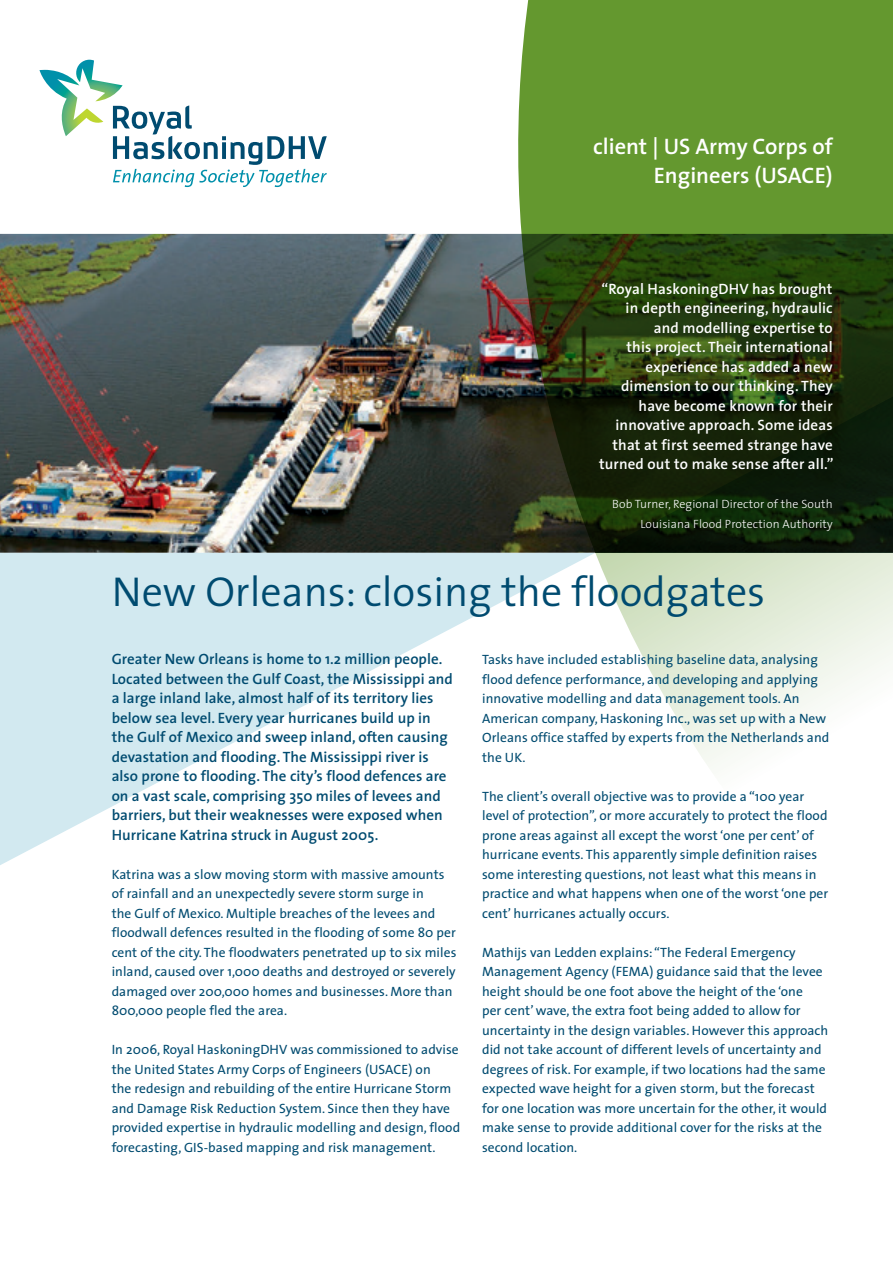
<style>
.page{position:relative;width:893px;height:1263px;background:#fff}
.page>*{position:absolute;margin:0;border:0;box-sizing:border-box;transform-origin:0 0}
.Insert_sheet_Main_He{font:300 42px "The Sans";color:#004b70}
.Insert_sheet_Sector{font:600 22.5px/28.5px "The Sans";color:#fff;text-align:right}
.Insert_sheet_intro{font:600 15px/19.5px "The Sans";letter-spacing:.005em;color:#004b70}
.Insert_Sheet_Case_st{font:600 15px/19.5px "The Sans";letter-spacing:.01em;color:#fff;text-align:right}
.Insert_sheet_Body_Te{font:13.5px/19.5px "The Sans";letter-spacing:.005em;color:#004b70}
.Insert_sheet_Case_st{font:300 12px/19.5px "The Sans";letter-spacing:.01em;color:#fff;text-align:right}
</style>
<div class="page">
<img style="left:0;top:234px;width:517px;height:319px">
<svg style="left:0;top:553px;width:595px;height:312px"></svg>
<svg style="left:595px;top:553px;width:298px;height:214px"></svg>
<svg style="left:517px;top:0;width:376px;height:553px;background:#3c5c1c"></svg>
<svg style="left:39px;top:60px;width:288px;height:127px"></svg>
<p class="Insert_sheet_Sector" style="left:593px;top:133px;width:241px">client | US Army Corps of<br>Engineers (USACE)</p>
<p class="Insert_Sheet_Case_st" style="left:599px;top:279px;width:236px">“Royal HaskoningDHV has brought in depth engineering, hydraulic and modelling expertise to<br>this project. Their international experience has added a new dimension to our thinking. They have become known for their innovative approach. Some ideas that at first seemed strange have turned out to make sense after all.”</p>
<p class="Insert_sheet_Case_st" style="left:612px;top:494px;width:222px">Bob Turner, Regional Director of the South<br>Louisiana Flood Protection Authority</p>
<p class="Insert_sheet_Main_He" style="left:112px;top:564px;width:655px">New Orleans: closing the floodgates</p>
<p class="Insert_sheet_intro" style="left:112px;top:649px;width:343px">Greater New Orleans is home to 1.2 million people.<br>Located between the Gulf Coast, the Mississippi and a large inland lake, almost half of its territory lies below sea level. Every year hurricanes build up in the Gulf of Mexico and sweep inland, often causing devastation and flooding. The Mississippi river is also prone to flooding. The city’s flood defences are on a vast scale, comprising 350 miles of levees and barriers, but their weaknesses were exposed when Hurricane Katrina struck in August 2005.</p>
<p class="Insert_sheet_Body_Te" style="left:112px;top:864px;width:346px">Katrina was a slow moving storm with massive amounts of rainfall and an unexpectedly severe storm surge in<br>the Gulf of Mexico. Multiple breaches of the levees and floodwall defences resulted in the flooding of some 80 per cent of the city. The floodwaters penetrated up to six miles inland, caused over 1,000 deaths and destroyed or severely damaged over 200,000 homes and businesses. More than 800,000 people fled the area.</p>
<p class="Insert_sheet_Body_Te" style="left:112px;top:1040px;width:350px">In 2006, Royal HaskoningDHV was commissioned to advise the United States Army Corps of Engineers (USACE) on<br>the redesign and rebuilding of the entire Hurricane Storm and Damage Risk Reduction System. Since then they have provided expertise in hydraulic modelling and design, flood forecasting, GIS-based mapping and risk management.</p>
<p class="Insert_sheet_Body_Te" style="left:482px;top:650px;width:349px">Tasks have included establishing baseline data, analysing flood defence performance, and developing and applying innovative modelling and data management tools. An American company, Haskoning Inc., was set up with a New Orleans office staffed by experts from the Netherlands and the UK.</p>
<p class="Insert_sheet_Body_Te" style="left:482px;top:786px;width:348px">The client’s overall objective was to provide a “100 year level of protection”, or more accurately to protect the flood prone areas against all except the worst ‘one per cent’ of hurricane events. This apparently simple definition raises some interesting questions, not least what this means in practice and what happens when one of the worst ‘one per cent’ hurricanes actually occurs.</p>
<p class="Insert_sheet_Body_Te" style="left:482px;top:942px;width:348px">Mathijs van Ledden explains: “The Federal Emergency Management Agency (FEMA) guidance said that the levee height should be one foot above the height of the ‘one<br>per cent’ wave, the extra foot being added to allow for uncertainty in the design variables. However this approach did not take account of different levels of uncertainty and degrees of risk. For example, if two locations had the same expected wave height for a given storm, but the forecast for one location was more uncertain for the other, it would make sense to provide additional cover for the risks at the second location.</p>
</div>
